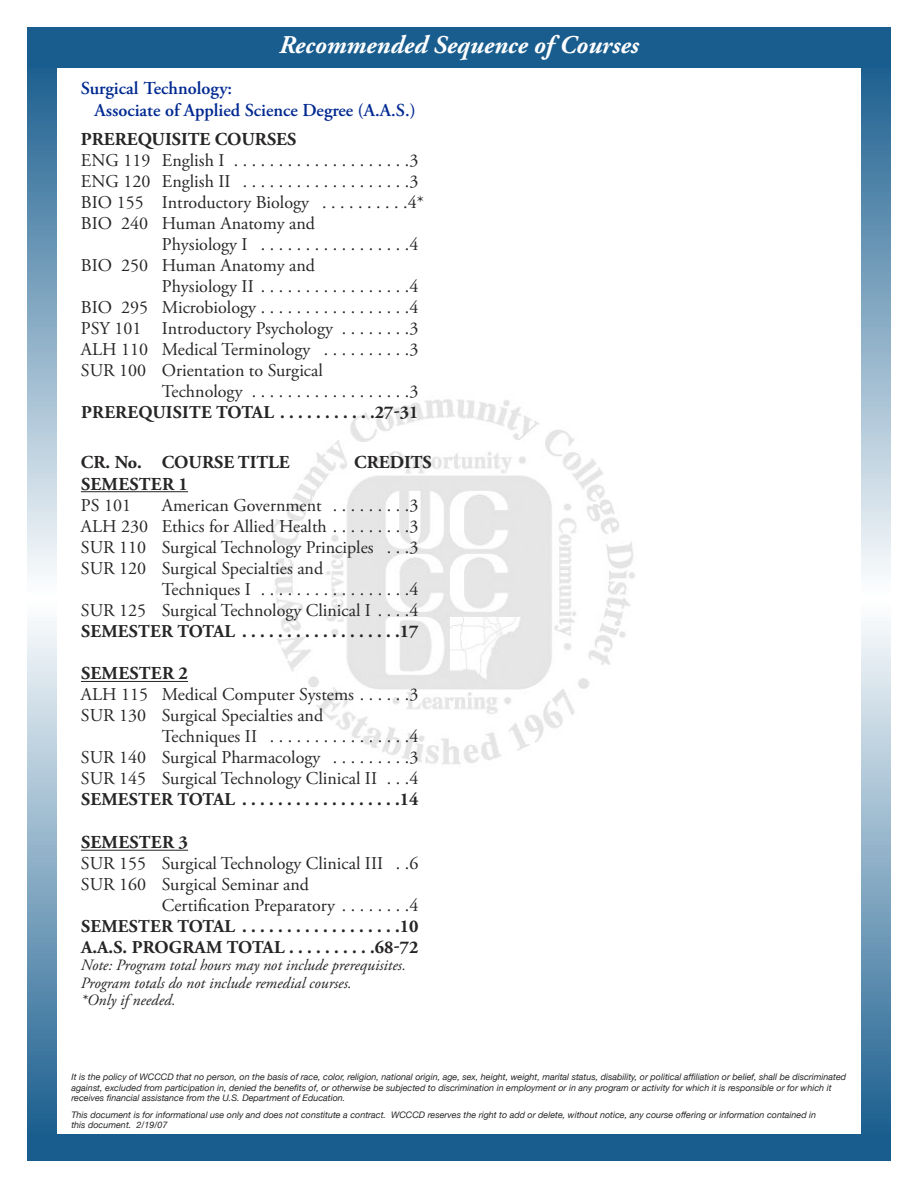
<style>
.page{position:relative;width:918px;height:1188px;background:#fff}
.page>*{position:absolute;margin:0;border:0;box-sizing:border-box;transform-origin:0 0}
.t1{font:italic 700 25.5px "Adobe Garamond Pro";color:#fff}
.t2{font:700 18.15px "Adobe Garamond Pro";color:#272526}
.t3{font:600 18.15px/21.3px "Adobe Garamond Pro";color:#002991}
.t4{font:18px "Adobe Garamond Pro";color:#272526}
.t5{font:700 18px/21px "Adobe Garamond Pro";letter-spacing:.015em;color:#272526}
.t6{font:italic 15.75px/17.2px "Adobe Garamond Pro";color:#272526}
.t7{font:italic 9px/10.5px "Helvetica Neue";color:#272526}
</style>
<div class="page">
<img style="left:272px;top:399px;width:363px;height:366px">
<svg style="left:27px;top:68px;width:29px;height:1066px;background:#8dafc7"></svg>
<svg style="left:862px;top:68px;width:29px;height:1066px;background:#8dafc7"></svg>
<hr style="left:81px;top:491px;width:107px;height:1px;background:#272526">
<hr style="left:81px;top:681px;width:107px;height:1px;background:#272526">
<hr style="left:81px;top:850px;width:107px;height:1px;background:#272526">
<div style="left:27px;top:27px;width:864px;height:41px;background:#195d8e"></div>
<div style="left:27px;top:1134px;width:864px;height:27px;background:#195d8e"></div>
<h1 class="t1" style="left:279px;top:35px;width:361px">Recommended Sequence of Courses</h1>
<p class="t3" style="left:94px;top:79px;width:323px;text-indent:-14px">Surgical Technology:<br>Associate of Applied Science Degree (A.A.S.)</p>
<p class="t2" style="left:81px;top:132px;width:217px">PREREQUISITE COURSES</p>
<p class="t4" style="left:81px;top:153px;width:339px">ENG 119 English I . . . . . . . . . . . . . . . . . . . .3</p>
<p class="t4" style="left:81px;top:174px;width:339px">ENG 120 English II . . . . . . . . . . . . . . . . . . .3</p>
<p class="t4" style="left:81px;top:195px;width:344px">BIO 155 Introductory Biology . . . . . . . . . .4*</p>
<p class="t4" style="left:81px;top:216px;width:236px">BIO 240 Human Anatomy and</p>
<p class="t4" style="left:162px;top:237px;width:258px">Physiology I . . . . . . . . . . . . . . . . .4</p>
<p class="t4" style="left:81px;top:258px;width:236px">BIO 250 Human Anatomy and</p>
<p class="t4" style="left:162px;top:279px;width:258px">Physiology II . . . . . . . . . . . . . . . . .4</p>
<p class="t4" style="left:81px;top:300px;width:339px">BIO 295 Microbiology . . . . . . . . . . . . . . . . .4</p>
<p class="t4" style="left:81px;top:321px;width:339px">PSY 101 Introductory Psychology . . . . . . . .3</p>
<p class="t4" style="left:81px;top:342px;width:339px">ALH 110 Medical Terminology . . . . . . . . . .3</p>
<p class="t4" style="left:81px;top:363px;width:243px">SUR 100 Orientation to Surgical</p>
<p class="t4" style="left:162px;top:384px;width:258px">Technology . . . . . . . . . . . . . . . . . .3</p>
<p class="t5" style="left:81px;top:403px;width:339px">PREREQUISITE TOTAL . . . . . . . . . . .27-31</p>
<p class="t2" style="left:81px;top:455px;width:210px">CR. No. COURSE TITLE</p>
<p class="t2" style="left:354px;top:455px;width:79px">CREDITS</p>
<p class="t2" style="left:81px;top:477px;width:109px">SEMESTER 1</p>
<p class="t4" style="left:81px;top:498px;width:52px">PS 101</p>
<p class="t4" style="left:162px;top:498px;width:258px">American Government . . . . . . . . .3</p>
<p class="t4" style="left:81px;top:519px;width:339px">ALH 230 Ethics for Allied Health . . . . . . . . .3</p>
<p class="t4" style="left:81px;top:540px;width:339px">SUR 110 Surgical Technology Principles . . .3</p>
<p class="t4" style="left:81px;top:561px;width:244px">SUR 120 Surgical Specialties and</p>
<p class="t4" style="left:162px;top:582px;width:258px">Techniques I . . . . . . . . . . . . . . . . .4</p>
<p class="t4" style="left:81px;top:603px;width:339px">SUR 125 Surgical Technology Clinical I . . . .4</p>
<p class="t5" style="left:81px;top:622px;width:339px">SEMESTER TOTAL . . . . . . . . . . . . . . . . . .17</p>
<p class="t2" style="left:81px;top:667px;width:109px">SEMESTER 2</p>
<p class="t4" style="left:81px;top:688px;width:339px">ALH 115 Medical Computer Systems . . . . . .3</p>
<p class="t4" style="left:81px;top:709px;width:244px">SUR 130 Surgical Specialties and</p>
<p class="t4" style="left:162px;top:730px;width:258px">Techniques II . . . . . . . . . . . . . . . .4</p>
<p class="t4" style="left:81px;top:751px;width:339px">SUR 140 Surgical Pharmacology . . . . . . . . .3</p>
<p class="t4" style="left:81px;top:772px;width:339px">SUR 145 Surgical Technology Clinical II . . .4</p>
<p class="t5" style="left:81px;top:791px;width:339px">SEMESTER TOTAL . . . . . . . . . . . . . . . . . .14</p>
<p class="t2" style="left:81px;top:835px;width:109px">SEMESTER 3</p>
<p class="t4" style="left:81px;top:856px;width:339px">SUR 155 Surgical Technology Clinical III . .6</p>
<p class="t4" style="left:81px;top:877px;width:230px">SUR 160 Surgical Seminar and</p>
<p class="t4" style="left:162px;top:898px;width:258px">Certification Preparatory . . . . . . . .4</p>
<p class="t5" style="left:81px;top:918px;width:339px">SEMESTER TOTAL . . . . . . . . . . . . . . . . . .10<br>A.A.S. PROGRAM TOTAL . . . . . . . . . .68-72</p>
<p class="t6" style="left:81px;top:958px;width:327px">Note: Program total hours may not include prerequisites.<br>Program totals do not include remedial courses.<br>*Only if needed.</p>
<p class="t7" style="left:71px;top:1072px;width:776px">It is the policy of WCCCD that no person, on the basis of race, color, religion, national origin, age, sex, height, weight, marital status, disability, or political affiliation or belief, shall be discriminated against, excluded from participation in, denied the benefits of, or otherwise be subjected to discrimination in employment or in any program or activity for which it is responsible or for which it receives financial assistance from the U.S. Department of Education.</p>
<p class="t7" style="left:71px;top:1109px;width:746px">This document is for informational use only and does not constitute a contract. WCCCD reserves the right to add or delete, without notice, any course offering or information contained in this document. 2/19/07</p>
</div>
